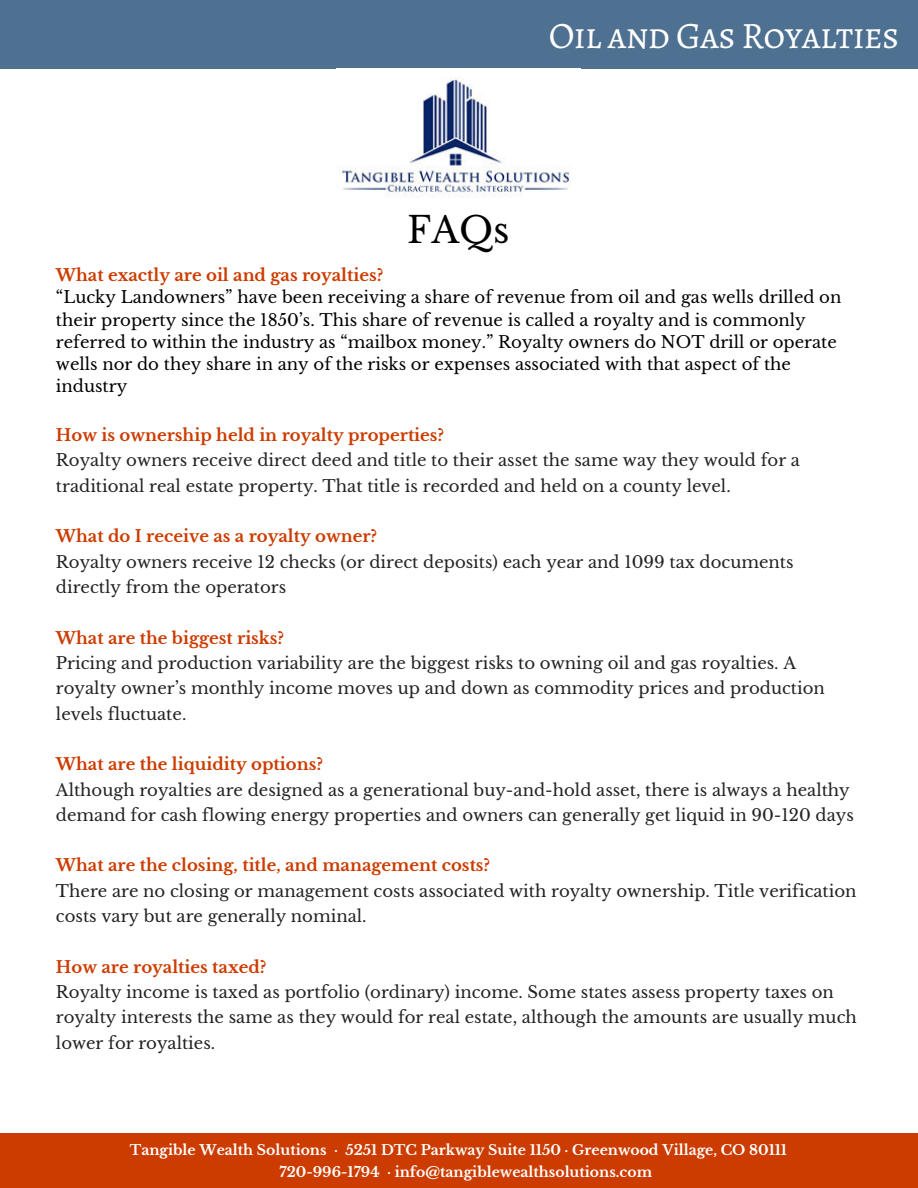
<style>
.page{position:relative;width:918px;height:1188px;background:#fff}
.page>*{position:absolute;margin:0;border:0;box-sizing:border-box;transform-origin:0 0}
.t1{font:37.35px "Alegreya SC";letter-spacing:-.02em;color:#fff}
.t2{font:36px "Libre Baskerville";color:#000}
.t3{font:16.5px/25.3px "Libre Baskerville";color:#222}
.t4{font:16.5px/22.4px "Libre Baskerville";color:#000}
.t5{font:700 16.5px "Libre Baskerville";color:#cc3c00}
.t6{font:700 13.95px/21.3px "Libre Baskerville";color:#fff}
</style>
<div class="page">
<div style="left:0;top:1134px;width:918px;height:54px;background:#cc3c00"></div>
<div style="left:0;top:0;width:918px;height:68px;background:#4e7091"></div>
<img style="left:339px;top:76px;width:232px;height:122px">
<h1 class="t1" style="left:549px;top:10px;width:352px">Oil and Gas Royalties</h1>
<h2 class="t2" style="left:407px;top:208px;width:104px">FAQs</h2>
<p class="t5" style="left:56px;top:265px;width:329px">What exactly are oil and gas royalties?</p>
<p class="t4" style="left:56px;top:286px;width:787px">“Lucky Landowners” have been receiving a share of revenue from oil and gas wells drilled on their property since the 1850’s. This share of revenue is called a royalty and is commonly referred to within the industry as “mailbox money.” Royalty owners do NOT drill or operate wells nor do they share in any of the risks or expenses associated with that aspect of the industry</p>
<p class="t5" style="left:56px;top:425px;width:390px">How is ownership held in royalty properties?</p>
<p class="t3" style="left:56px;top:448px;width:746px">Royalty owners receive direct deed and title to their asset the same way they would for a traditional real estate property. That title is recorded and held on a county level.</p>
<p class="t5" style="left:56px;top:526px;width:323px">What do I receive as a royalty owner?</p>
<p class="t3" style="left:56px;top:549px;width:739px">Royalty owners receive 12 checks (or direct deposits) each year and 1099 tax documents directly from the operators</p>
<p class="t5" style="left:56px;top:628px;width:230px">What are the biggest risks?</p>
<p class="t3" style="left:56px;top:650px;width:770px">Pricing and production variability are the biggest risks to owning oil and gas royalties. A royalty owner’s monthly income moves up and down as commodity prices and production levels fluctuate.</p>
<p class="t5" style="left:56px;top:754px;width:269px">What are the liquidity options?</p>
<p class="t3" style="left:56px;top:777px;width:799px">Although royalties are designed as a generational buy-and-hold asset, there is always a healthy demand for cash flowing energy properties and owners can generally get liquid in 90-120 days</p>
<p class="t5" style="left:56px;top:855px;width:436px">What are the closing, title, and management costs?</p>
<p class="t3" style="left:56px;top:878px;width:802px">There are no closing or management costs associated with royalty ownership. Title verification costs vary but are generally nominal.</p>
<p class="t5" style="left:56px;top:957px;width:212px">How are royalties taxed?</p>
<p class="t3" style="left:56px;top:980px;width:802px">Royalty income is taxed as portfolio (ordinary) income. Some states assess property taxes on royalty interests the same as they would for real estate, although the amounts are usually much lower for royalties.</p>
<p class="t6" style="left:280px;top:1140px;width:509px;text-indent:-150px">Tangible Wealth Solutions · 5251 DTC Parkway Suite 1150 · Greenwood Village, CO 80111<br>720-996-1794 · info@tangiblewealthsolutions.com</p>
</div>
